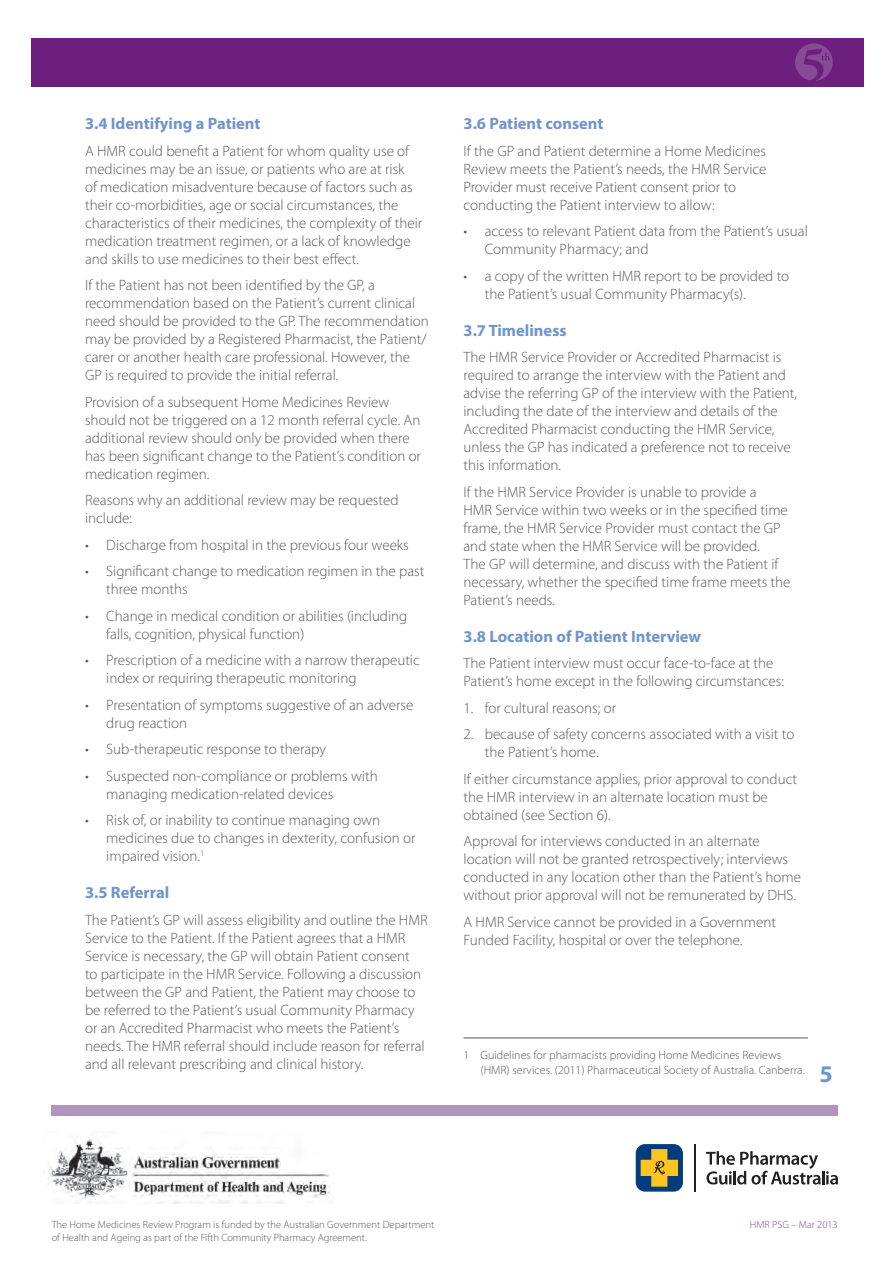
<style>
.page{position:relative;width:893px;height:1263px;background:#fff}
.page>*{position:absolute;margin:0;border:0;box-sizing:border-box;transform-origin:0 0}
.t1{font:700 24px "Myriad Pro";color:#6f95cd}
.t2{font:700 16.5px "Myriad Pro";color:#6f95cd}
.t3{font:300 15px/18px "Myriad Pro";color:#57585a}
.t4{font:300 12px/14.4px "Myriad Pro";color:#57585a}
.t5{font:300 10.5px/12.6px "Myriad Pro";color:#57585a}
.t6{font:300 10.5px "Myriad Pro";color:#7e4890}
</style>
<div class="page">
<div style="left:31px;top:38px;width:832px;height:48px;background:#6c1f7d"></div>
<div style="left:51px;top:1106px;width:787px;height:10px;background:#b295bf"></div>
<svg style="left:706px;top:1151px;width:132px;height:33px"></svg>
<hr style="left:695px;top:1144px;width:1px;height:47px;background:#231f20">
<div style="left:636px;top:1144px;width:47px;height:47px;background:#013d7d;border-radius:9px"></div>
<svg style="left:641px;top:1149px;width:37px;height:38px"></svg>
<img style="left:48px;top:1139px;width:283px;height:64px">
<hr style="left:463px;top:1038px;width:345px;height:1px;background:#57585a">
<p class="t2" style="left:85px;top:113px;width:177px">3.4 Identifying a Patient</p>
<p class="t3" style="left:85px;top:142px;width:339px">A HMR could benefit a Patient for whom quality use of medicines may be an issue, or patients who are at risk<br>of medication misadventure because of factors such as their co-morbidities, age or social circumstances, the characteristics of their medicines, the complexity of their medication treatment regimen, or a lack of knowledge and skills to use medicines to their best effect.</p>
<p class="t3" style="left:85px;top:276px;width:345px">If the Patient has not been identified by the GP, a recommendation based on the Patient’s current clinical need should be provided to the GP. The recommendation may be provided by a Registered Pharmacist, the Patient/ carer or another health care professional. However, the GP is required to provide the initial referral.</p>
<p class="t3" style="left:85px;top:393px;width:337px">Provision of a subsequent Home Medicines Review should not be triggered on a 12 month referral cycle. An additional review should only be provided when there has been significant change to the Patient’s condition or medication regimen.</p>
<p class="t3" style="left:85px;top:491px;width:315px">Reasons why an additional review may be requested include:</p>
<p class="t3" style="left:85px;top:536px;width:325px">• Discharge from hospital in the previous four weeks</p>
<p class="t3" style="left:106px;top:562px;width:320px;text-indent:-21px">• Significant change to medication regimen in the past three months</p>
<p class="t3" style="left:106px;top:607px;width:303px;text-indent:-21px">• Change in medical condition or abilities (including falls, cognition, physical function)</p>
<p class="t3" style="left:106px;top:651px;width:315px;text-indent:-21px">• Prescription of a medicine with a narrow therapeutic index or requiring therapeutic monitoring</p>
<p class="t3" style="left:106px;top:696px;width:309px;text-indent:-21px">• Presentation of symptoms suggestive of an adverse drug reaction</p>
<p class="t3" style="left:85px;top:740px;width:242px">• Sub-therapeutic response to therapy</p>
<p class="t3" style="left:106px;top:767px;width:273px;text-indent:-21px">• Suspected non-compliance or problems with managing medication-related devices</p>
<p class="t3" style="left:106px;top:811px;width:311px;text-indent:-21px">• Risk of, or inability to continue managing own medicines due to changes in dexterity, confusion or impaired vision.<sup>1</sup></p>
<p class="t2" style="left:85px;top:882px;width:86px">3.5 Referral</p>
<p class="t3" style="left:85px;top:911px;width:344px">The Patient’s GP will assess eligibility and outline the HMR Service to the Patient. If the Patient agrees that a HMR Service is necessary, the GP will obtain Patient consent<br>to participate in the HMR Service. Following a discussion between the GP and Patient, the Patient may choose to be referred to the Patient’s usual Community Pharmacy or an Accredited Pharmacist who meets the Patient’s needs. The HMR referral should include reason for referral and all relevant prescribing and clinical history.</p>
<p class="t2" style="left:463px;top:113px;width:142px">3.6 Patient consent</p>
<p class="t3" style="left:463px;top:142px;width:304px">If the GP and Patient determine a Home Medicines Review meets the Patient’s needs, the HMR Service Provider must receive Patient consent prior to conducting the Patient interview to allow:</p>
<p class="t3" style="left:485px;top:222px;width:325px;text-indent:-21px">• access to relevant Patient data from the Patient’s usual<br>Community Pharmacy; and</p>
<p class="t3" style="left:485px;top:267px;width:306px;text-indent:-21px">• a copy of the written HMR report to be provided to the Patient’s usual Community Pharmacy(s).</p>
<p class="t2" style="left:463px;top:319px;width:105px">3.7 Timeliness</p>
<p class="t3" style="left:463px;top:348px;width:335px">The HMR Service Provider or Accredited Pharmacist is required to arrange the interview with the Patient and advise the referring GP of the interview with the Patient, including the date of the interview and details of the Accredited Pharmacist conducting the HMR Service, unless the GP has indicated a preference not to receive this information.</p>
<p class="t3" style="left:463px;top:482px;width:329px">If the HMR Service Provider is unable to provide a<br>HMR Service within two weeks or in the specified time frame, the HMR Service Provider must contact the GP and state when the HMR Service will be provided.<br>The GP will determine, and discuss with the Patient if necessary, whether the specified time frame meets the Patient’s needs.</p>
<p class="t2" style="left:463px;top:625px;width:239px">3.8 Location of Patient Interview</p>
<p class="t3" style="left:463px;top:654px;width:322px">The Patient interview must occur face-to-face at the<br>Patient’s home except in the following circumstances:</p>
<p class="t3" style="left:463px;top:698px;width:154px">1. for cultural reasons; or</p>
<p class="t3" style="left:485px;top:725px;width:311px;text-indent:-21px">2. because of safety concerns associated with a visit to the Patient’s home.</p>
<p class="t3" style="left:463px;top:769px;width:335px">If either circumstance applies, prior approval to conduct the HMR interview in an alternate location must be obtained (see Section 6).</p>
<p class="t3" style="left:463px;top:832px;width:339px">Approval for interviews conducted in an alternate location will not be granted retrospectively; interviews conducted in any location other than the Patient’s home without prior approval will not be remunerated by DHS.</p>
<p class="t3" style="left:463px;top:912px;width:314px">A HMR Service cannot be provided in a Government<br>Funded Facility, hospital or over the telephone.</p>
<p class="t4" style="left:480px;top:1048px;width:326px;text-indent:-17px">1 Guidelines for pharmacists providing Home Medicines Reviews (HMR) services. (2011) Pharmaceutical Society of Australia. Canberra.</p>
<h1 class="t1" style="left:820px;top:1058px;width:15px">5</h1>
<p class="t5" style="left:52px;top:1218px;width:384px">The Home Medicines Review Program is funded by the Australian Government Department of Health and Ageing as part of the Fifth Community Pharmacy Agreement.</p>
<p class="t6" style="left:750px;top:1218px;width:89px">HMR PSG – Mar 2013</p>
</div>
